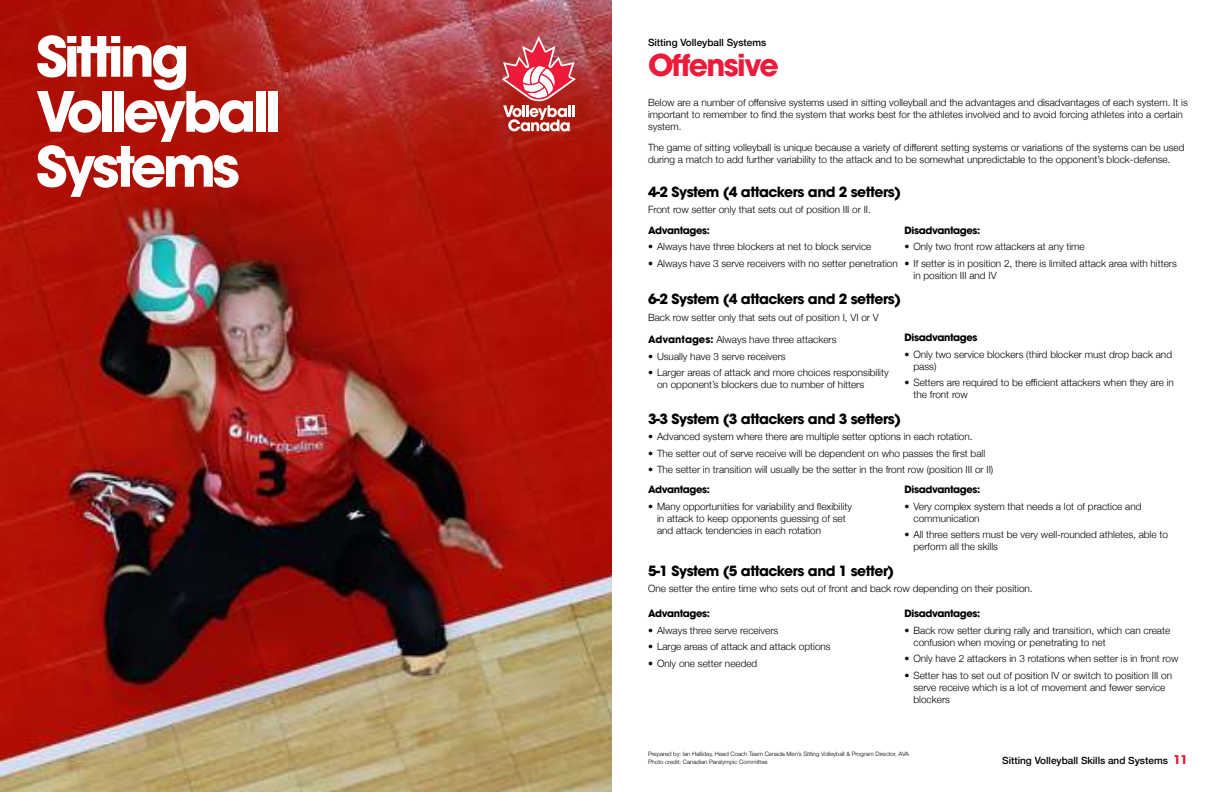
<style>
.page{position:relative;width:1224px;height:792px;background:#fff}
.page>*{position:absolute;margin:0;border:0;box-sizing:border-box;transform-origin:0 0}
.t1{font:700 55px/55px "ITC Avant Garde Pro";letter-spacing:-.065em;color:#fff}
.t2{font:700 30px "ITC Avant Garde Pro";letter-spacing:-.055em;color:#ed1a3a}
.t3{font:700 14px "ITC Avant Garde Pro";letter-spacing:-.035em;color:#000}
.t4{font:300 10px/12px "Helvetica Neue";color:#000}
.t5{font:700 10px "ITC Avant Garde Pro";letter-spacing:-.035em;color:#000}
.t6{font:500 10px "Helvetica Neue";color:#000}
.t7{font:300 6px/8px "Helvetica Neue";color:#000}
.s1{font-family:"ITC Avant Garde Pro";font-weight:700}
.s2{font-family:"ITC Avant Garde Pro";font-weight:700;font-size:12px;color:#ed1a3a}
</style>
<div class="page">
<img style="left:0;top:0;width:612px;height:792px">
<svg style="left:502px;top:36px;width:74px;height:95px"></svg>
<h1 class="t1" style="left:36px;top:36px;width:246px">Sitting<br>Volleyball<br>Systems</h1>
<p class="t6" style="left:648px;top:38px;width:120px">Sitting Volleyball Systems</p>
<h2 class="t2" style="left:648px;top:53px;width:132px">Offensive</h2>
<p class="t4" style="left:648px;top:95px;width:541px">Below are a number of offensive systems used in sitting volleyball and the advantages and disadvantages of each system. It is important to remember to find the system that works best for the athletes involved and to avoid forcing athletes into a certain system.</p>
<p class="t4" style="left:648px;top:140px;width:538px">The game of sitting volleyball is unique because a variety of different setting systems or variations of the systems can be used during a match to add further variability to the attack and to be somewhat unpredictable to the opponent’s block-defense.</p>
<h3 class="t3" style="left:648px;top:186px;width:255px">4-2 System (4 attackers and 2 setters)</h3>
<p class="t4" style="left:648px;top:205px;width:224px">Front row setter only that sets out of position III or II.</p>
<p class="t5" style="left:648px;top:226px;width:64px">Advantages:</p>
<p class="t4" style="left:648px;top:242px;width:225px">• Always have three blockers at net to block service</p>
<p class="t4" style="left:648px;top:258px;width:251px">• Always have 3 serve receivers with no setter penetration</p>
<p class="t5" style="left:904px;top:226px;width:77px">Disadvantages:</p>
<p class="t4" style="left:904px;top:242px;width:182px">• Only two front row attackers at any time</p>
<p class="t4" style="left:914px;top:258px;width:265px;text-indent:-9px">• If setter is in position 2, there is limited attack area with hitters in position III and IV</p>
<h3 class="t3" style="left:648px;top:294px;width:255px">6-2 System (4 attackers and 2 setters)</h3>
<p class="t4" style="left:648px;top:312px;width:232px">Back row setter only that sets out of position I, VI or V</p>
<p class="t4" style="left:648px;top:335px;width:190px"><span class="s1">Advantages:</span> Always have three attackers</p>
<p class="t4" style="left:648px;top:351px;width:139px">• Usually have 3 serve receivers</p>
<p class="t4" style="left:657px;top:368px;width:233px;text-indent:-9px">• Larger areas of attack and more choices responsibility on opponent’s blockers due to number of hitters</p>
<p class="t5" style="left:904px;top:334px;width:74px">Disadvantages</p>
<p class="t4" style="left:914px;top:349px;width:260px;text-indent:-9px">• Only two service blockers (third blocker must drop back and pass)</p>
<p class="t4" style="left:914px;top:377px;width:262px;text-indent:-9px">• Setters are required to be efficient attackers when they are in the front row</p>
<h3 class="t3" style="left:648px;top:413px;width:255px">3-3 System (3 attackers and 3 setters)</h3>
<p class="t4" style="left:648px;top:431px;width:326px">• Advanced system where there are multiple setter options in each rotation.</p>
<p class="t4" style="left:648px;top:448px;width:339px">• The setter out of serve receive will be dependent on who passes the first ball</p>
<p class="t4" style="left:648px;top:464px;width:347px">• The setter in transition will usually be the setter in the front row (position III or II)</p>
<p class="t5" style="left:648px;top:486px;width:64px">Advantages:</p>
<p class="t4" style="left:657px;top:501px;width:197px;text-indent:-9px">• Many opportunities for variability and flexibility in attack to keep opponents guessing of set and attack tendencies in each rotation</p>
<p class="t5" style="left:904px;top:486px;width:77px">Disadvantages:</p>
<p class="t4" style="left:914px;top:501px;width:230px;text-indent:-9px">• Very complex system that needs a lot of practice and communication</p>
<p class="t4" style="left:914px;top:530px;width:256px;text-indent:-9px">• All three setters must be very well-rounded athletes, able to perform all the skills</p>
<h3 class="t3" style="left:648px;top:565px;width:248px">5-1 System (5 attackers and 1 setter)</h3>
<p class="t4" style="left:648px;top:584px;width:386px">One setter the entire time who sets out of front and back row depending on their position.</p>
<p class="t5" style="left:648px;top:610px;width:64px">Advantages:</p>
<p class="t4" style="left:648px;top:625px;width:132px">• Always three serve receivers</p>
<p class="t4" style="left:648px;top:642px;width:184px">• Large areas of attack and attack options</p>
<p class="t4" style="left:648px;top:658px;width:111px">• Only one setter needed</p>
<p class="t5" style="left:904px;top:610px;width:77px">Disadvantages:</p>
<p class="t4" style="left:914px;top:625px;width:258px;text-indent:-9px">• Back row setter during rally and transition, which can create confusion when moving or penetrating to net</p>
<p class="t4" style="left:904px;top:654px;width:276px">• Only have 2 attackers in 3 rotations when setter is in front row</p>
<p class="t4" style="left:914px;top:670px;width:260px;text-indent:-9px">• Setter has to set out of position IV or switch to position III on serve receive which is a lot of movement and fewer service blockers</p>
<p class="t7" style="left:648px;top:750px;width:263px">Prepared by: Ian Halliday, Head Coach Team Canada Men’s Sitting Volleyball &amp; Program Director, AVA<br>Photo credit: Canadian Paralympic Committee</p>
<p class="t6" style="left:1002px;top:756px;width:187px">Sitting Volleyball Skills and Systems <span class="s2">11</span></p>
</div>
